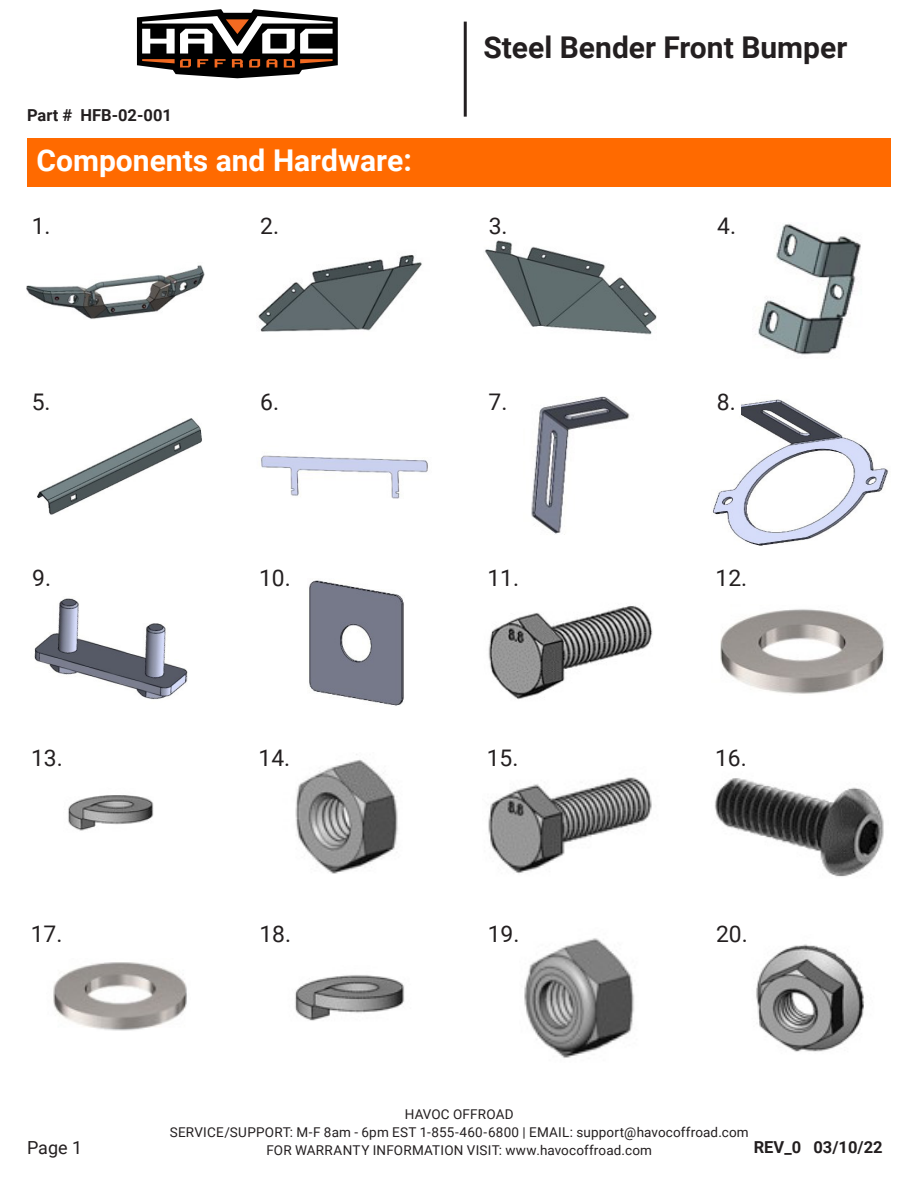
<style>
.page{position:relative;width:918px;height:1188px;background:#fff}
.page>*{position:absolute;margin:0;border:0;box-sizing:border-box;transform-origin:0 0}
.t1{font:700 30px "Roboto";color:#231f20}
.t2{font:700 30px "Roboto";color:#fff}
.t3{font:22.95px "Roboto";color:#231f20}
.t4{font:22.8px "Roboto";color:#231f20}
.t5{font:18px "Roboto";color:#231f20}
.t6{font:700 16.5px "Roboto";color:#231f20}
.t7{font:13.5px "Roboto";letter-spacing:.015em;color:#231f20}
</style>
<div class="page">
<img style="left:755px;top:224px;width:106px;height:131px">
<img style="left:261px;top:455px;width:167px;height:43px">
<img style="left:27px;top:265px;width:178px;height:54px">
<img style="left:258px;top:255px;width:164px;height:77px">
<img style="left:485px;top:240px;width:172px;height:95px">
<img style="left:37px;top:418px;width:165px;height:97px">
<img style="left:531px;top:397px;width:99px;height:138px">
<img style="left:712px;top:399px;width:176px;height:146px">
<div style="left:712px;top:387px;width:29px;height:28px;background:#fff"></div>
<img style="left:34px;top:598px;width:154px;height:102px">
<img style="left:309px;top:580px;width:95px;height:126px">
<img style="left:488px;top:605px;width:165px;height:95px">
<img style="left:720px;top:609px;width:165px;height:85px">
<div style="left:27px;top:138px;width:864px;height:49px;background:#ff6a00"></div>
<hr style="left:464px;top:22px;width:3px;height:95px;background:#231f20">
<svg style="left:137px;top:9px;width:201px;height:69px"></svg>
<img style="left:68px;top:795px;width:86px;height:36px">
<img style="left:295px;top:754px;width:103px;height:120px">
<img style="left:488px;top:777px;width:164px;height:97px">
<img style="left:714px;top:778px;width:170px;height:99px">
<img style="left:53px;top:962px;width:134px;height:69px">
<img style="left:295px;top:975px;width:110px;height:46px">
<img style="left:524px;top:938px;width:110px;height:120px">
<img style="left:756px;top:944px;width:109px;height:108px">
<p class="t6" style="left:27px;top:104px;width:146px">Part # HFB-02-001</p>
<p class="t2" style="left:37px;top:140px;width:377px">Components and Hardware:</p>
<p class="t1" style="left:483px;top:27px;width:365px">Steel Bender Front Bumper</p>
<p class="t3" style="left:32px;top:210px;width:20px">1.</p>
<p class="t3" style="left:260px;top:210px;width:20px">2.</p>
<p class="t3" style="left:489px;top:210px;width:20px">3.</p>
<p class="t3" style="left:717px;top:210px;width:20px">4.</p>
<p class="t4" style="left:32px;top:386px;width:20px">5.</p>
<p class="t4" style="left:489px;top:386px;width:20px">7.</p>
<p class="t4" style="left:717px;top:386px;width:20px">8.</p>
<p class="t4" style="left:260px;top:386px;width:20px">6.</p>
<p class="t4" style="left:32px;top:562px;width:20px">9.</p>
<p class="t4" style="left:259px;top:562px;width:33px">10.</p>
<p class="t4" style="left:487px;top:562px;width:33px">11.</p>
<p class="t4" style="left:716px;top:562px;width:33px">12.</p>
<p class="t4" style="left:31px;top:741px;width:33px">13.</p>
<p class="t4" style="left:259px;top:741px;width:33px">14.</p>
<p class="t4" style="left:487px;top:741px;width:33px">15.</p>
<p class="t4" style="left:715px;top:741px;width:33px">16.</p>
<p class="t4" style="left:31px;top:918px;width:33px">17.</p>
<p class="t4" style="left:259px;top:918px;width:33px">18.</p>
<p class="t4" style="left:488px;top:918px;width:33px">19.</p>
<p class="t4" style="left:716px;top:918px;width:33px">20.</p>
<h3 class="t5" style="left:27px;top:1135px;width:57px">Page 1</h3>
<p class="t7" style="left:405px;top:1105px;width:110px">HAVOC OFFROAD</p>
<p class="t7" style="left:170px;top:1123px;width:581px">SERVICE/SUPPORT: M-F 8am - 6pm EST 1-855-460-6800 | EMAIL: support@havocoffroad.com</p>
<p class="t7" style="left:266px;top:1141px;width:387px">FOR WARRANTY INFORMATION VISIT: www.havocoffroad.com</p>
<p class="t6" style="left:754px;top:1136px;width:130px">REV_0 03/10/22</p>
</div>
